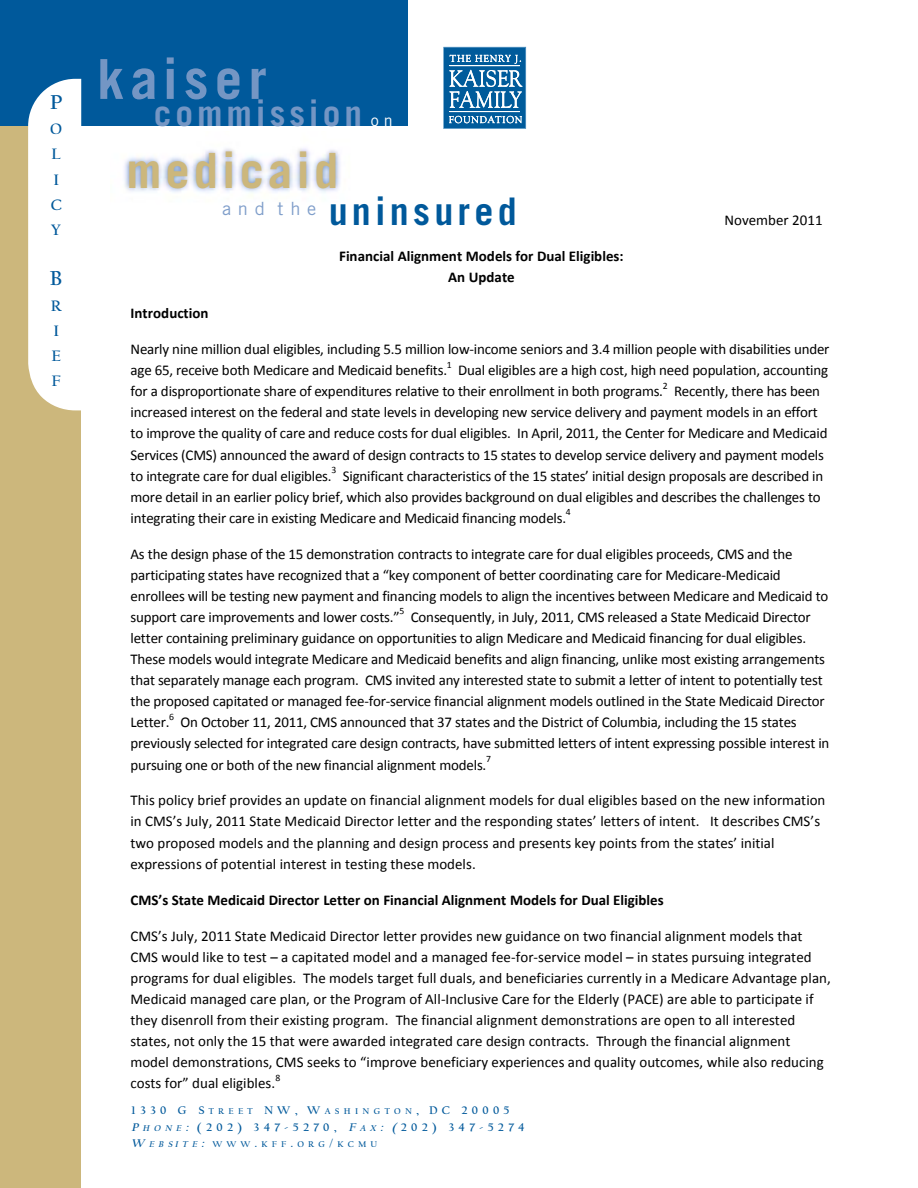
<style>
.page{position:relative;width:918px;height:1188px;background:#fff}
.page>*{position:absolute;margin:0;border:0;box-sizing:border-box;transform-origin:0 0}
.t1{font:700 55.2px "Trade Gothic";letter-spacing:.11em;color:#7496c4}
.t2{font:700 48.6px "Trade Gothic";letter-spacing:.085em;color:#ccb77c}
.t3{font:700 38.1px "Trade Gothic";letter-spacing:.11em;color:#00599b}
.t4{font:700 35.4px "Trade Gothic";letter-spacing:.11em;color:#7496c4}
.t5{font:700 21px "Californian";color:#00599b}
.t6{font:700 15.75px/25.2px "Californian";color:#00599b}
.t7{font:15px/21px "Calibri";letter-spacing:-.01em;color:#000}
.t8{font:700 15px/21.3px "Calibri";color:#000;text-align:center}
.t9{font:700 11.55px/16.5px "Californian";letter-spacing:.375em;color:#00599b}
.t10{font:9.75px "Calibri";color:#000}
.t11{font:700 8.7px "Californian";letter-spacing:.5em;color:#00599b}
.s1{font-weight:400;font-size:16.05px;color:#fff}
.s2{font-size:8.7px}
.s3{font-style:italic}
.s4{font-style:italic;font-size:8.7px}
.s5{font-style:italic;font-size:11.55px}
.s6{font-size:11.55px}
</style>
<div class="page">
<img style="left:124px;top:148px;width:216px;height:48px">
<div style="left:0;top:2px;width:81px;height:1186px;background:#ccb77c"></div>
<div style="left:0;top:0;width:407px;height:126px;background:#00599b"></div>
<svg style="left:28px;top:79px;width:53px;height:331px;background:#f6f8f8"></svg>
<svg style="left:443px;top:47px;width:83px;height:82px;background:#387fb1"></svg>
<hr style="left:450px;top:65px;width:70px;height:1px;background:#fff">
<hr style="left:450px;top:111px;width:70px;height:1px;background:#fff">
<p class="t5" style="left:50px;top:92px;width:14px">P</p>
<p class="t6" style="left:50px;top:118px;width:13px">O<br>L<br>I<br>C<br>Y</p>
<p class="t5" style="left:50px;top:269px;width:14px">B</p>
<p class="t6" style="left:51px;top:294px;width:12px">R<br>I<br>E<br>F</p>
<p class="t1" style="left:97px;top:45px;width:171px">kaiser</p>
<p class="t4" style="left:154px;top:91px;width:240px">commission <span class="s1">o n</span></p>
<p class="t2" style="left:126px;top:141px;width:213px">medicaid</p>
<p class="t3" style="left:222px;top:188px;width:296px"><sup>a</sup> <sup>n</sup> <sup>d</sup> <sup>t</sup> <sup>h</sup> <sup>e</sup> uninsured</p>
<p class="t8" style="left:339px;top:245px;width:286px">Financial Alignment Models for Dual Eligibles:<br>An Update</p>
<p class="t7" style="left:725px;top:210px;width:100px">November 2011</p>
<p class="t8" style="left:131px;top:303px;width:79px">Introduction</p>
<p class="t7" style="left:131px;top:339px;width:700px">Nearly nine million dual eligibles, including 5.5 million low-income seniors and 3.4 million people with disabilities under age 65, receive both Medicare and Medicaid benefits.</p>
<p class="t10" style="left:447px;top:358px;width:6px">1</p>
<p class="t7" style="left:131px;top:360px;width:699px;text-indent:328px">Dual eligibles are a high cost, high need population, accounting for a disproportionate share of expenditures relative to their enrollment in both programs.</p>
<p class="t10" style="left:663px;top:379px;width:6px">2</p>
<p class="t7" style="left:131px;top:381px;width:699px;text-indent:544px">Recently, there has been increased interest on the federal and state levels in developing new service delivery and payment models in an effort to improve the quality of care and reduce costs for dual eligibles. In April, 2011, the Center for Medicare and Medicaid Services (CMS) announced the award of design contracts to 15 states to develop service delivery and payment models to integrate care for dual eligibles.</p>
<p class="t10" style="left:331px;top:464px;width:6px">3</p>
<p class="t7" style="left:131px;top:465px;width:694px;text-indent:212px">Significant characteristics of the 15 states’ initial design proposals are described in more detail in an earlier policy brief, which also provides background on dual eligibles and describes the challenges to integrating their care in existing Medicare and Medicaid financing models.</p>
<p class="t10" style="left:566px;top:506px;width:6px">4</p>
<p class="t7" style="left:131px;top:543px;width:699px">As the design phase of the 15 demonstration contracts to integrate care for dual eligibles proceeds, CMS and the participating states have recognized that a “key component of better coordinating care for Medicare-Medicaid enrollees will be testing new payment and financing models to align the incentives between Medicare and Medicaid to support care improvements and lower costs.”</p>
<p class="t10" style="left:399px;top:605px;width:6px">5</p>
<p class="t7" style="left:131px;top:607px;width:696px;text-indent:280px">Consequently, in July, 2011, CMS released a State Medicaid Director letter containing preliminary guidance on opportunities to align Medicare and Medicaid financing for dual eligibles.<br>These models would integrate Medicare and Medicaid benefits and align financing, unlike most existing arrangements that separately manage each program. CMS invited any interested state to submit a letter of intent to potentially test the proposed capitated or managed fee-for-service financial alignment models outlined in the State Medicaid Director Letter.</p>
<p class="t10" style="left:169px;top:710px;width:6px">6</p>
<p class="t7" style="left:131px;top:712px;width:700px;text-indent:50px">On October 11, 2011, CMS announced that 37 states and the District of Columbia, including the 15 states previously selected for integrated care design contracts, have submitted letters of intent expressing possible interest in pursuing one or both of the new financial alignment models.</p>
<p class="t10" style="left:486px;top:753px;width:6px">7</p>
<p class="t7" style="left:131px;top:790px;width:696px">This policy brief provides an update on financial alignment models for dual eligibles based on the new information in CMS’s July, 2011 State Medicaid Director letter and the responding states’ letters of intent. It describes CMS’s two proposed models and the planning and design process and presents key points from the states’ initial expressions of potential interest in testing these models.</p>
<p class="t8" style="left:131px;top:889px;width:535px">CMS’s State Medicaid Director Letter on Financial Alignment Models for Dual Eligibles</p>
<p class="t7" style="left:131px;top:925px;width:702px">CMS’s July, 2011 State Medicaid Director letter provides new guidance on two financial alignment models that CMS would like to test – a capitated model and a managed fee-for-service model – in states pursuing integrated programs for dual eligibles. The models target full duals, and beneficiaries currently in a Medicare Advantage plan, Medicaid managed care plan, or the Program of All-Inclusive Care for the Elderly (PACE) are able to participate if they disenroll from their existing program. The financial alignment demonstrations are open to all interested states, not only the 15 that were awarded integrated care design contracts. Through the financial alignment model demonstrations, CMS seeks to “improve beneficiary experiences and quality outcomes, while also reducing costs for” dual eligibles.</p>
<p class="t10" style="left:275px;top:1071px;width:6px">8</p>
<p class="t9" style="left:132px;top:1103px;width:395px">1330 G S<span class="s2">TREET</span> NW, W<span class="s2">ASHINGTON</span>, DC 20005<br><span class="s3">P</span><span class="s4">HONE</span><span class="s3">:</span> (202) 347-5270, <span class="s3">F</span><span class="s4">AX</span><span class="s3">: (</span>202) 347-5274</p>
<p class="t11" style="left:132px;top:1140px;width:247px"><span class="s5">W</span><span class="s3">EBSITE</span><span class="s5">:</span> WWW<span class="s6">.</span>KFF<span class="s6">.</span>ORG<span class="s6">/</span>KCMU</p>
</div>
